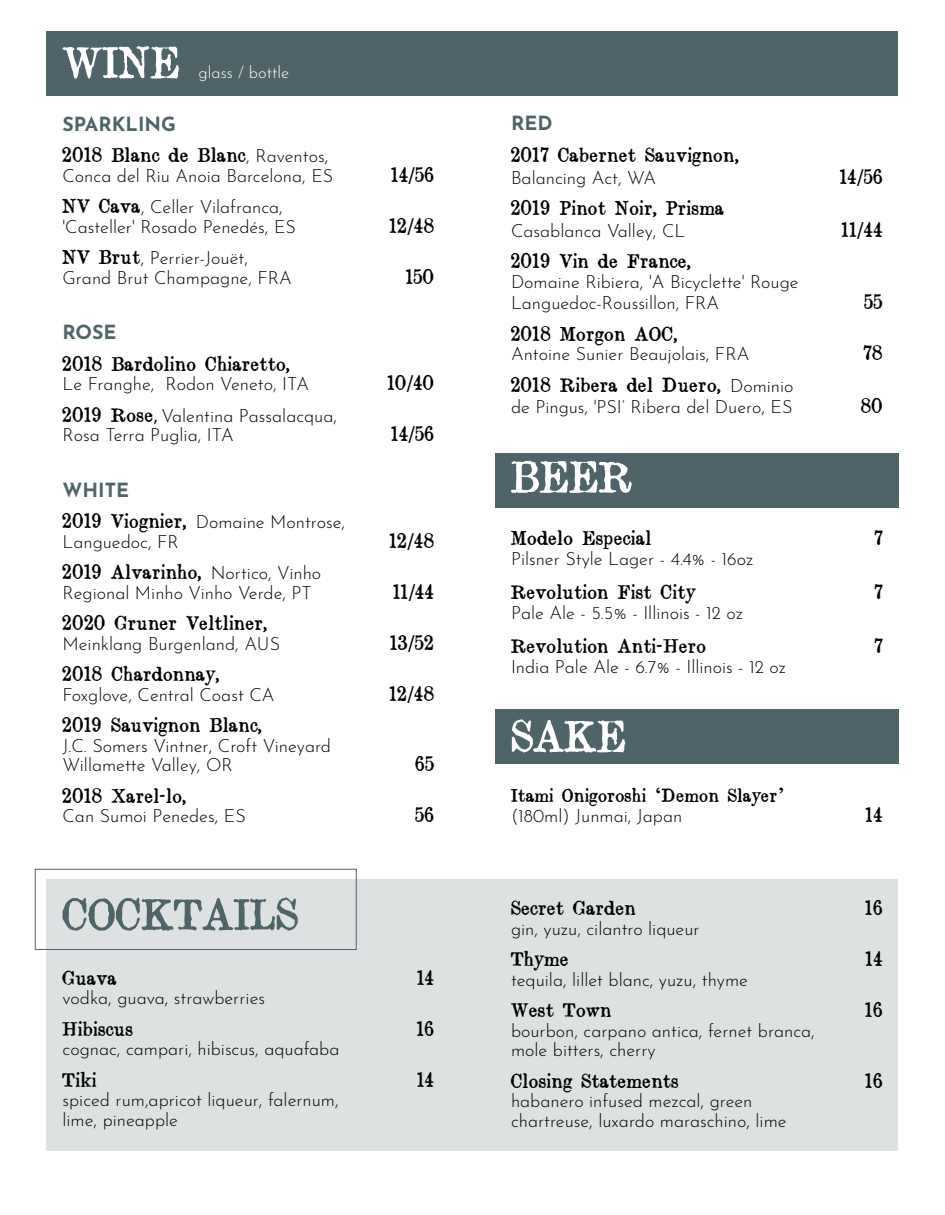
<style>
.page{position:relative;width:945px;height:1215px;background:#fff}
.page>*{position:absolute;margin:0;border:0;box-sizing:border-box;transform-origin:0 0}
.t1{font:51px "Orwell";letter-spacing:-.025em;color:#fff}
.t2{font:51px "Orwell";letter-spacing:-.025em;color:#4f6469}
.t3{font:22.5px "Orwell";color:#000}
.t4{font:21px "Orwell";color:#000}
.t5{font:700 19.5px "Josefin Sans";color:#4f6469}
.t6{font:300 18px/19.5px "Josefin Sans";color:#000}
.t7{font:300 16.5px "Josefin Sans";color:#fff}
.s1{font-family:"Josefin Sans";font-weight:300;font-size:18px}
.s2{font-family:"Orwell";font-weight:400;font-size:22.5px}
.s3{font-family:"Myriad Pro";font-weight:400}
</style>
<div class="page">
<div style="left:46px;top:879px;width:852px;height:271px;background:#dde1e2"></div>
<div style="left:46px;top:31px;width:852px;height:64px;background:#4f6469"></div>
<div style="left:495px;top:453px;width:403px;height:55px;background:#4f6469"></div>
<div style="left:495px;top:710px;width:403px;height:54px;background:#4f6469"></div>
<div style="left:35px;top:869px;width:322px;height:81px;border:1px solid #4f6469"></div>
<h1 class="t1" style="left:63px;top:30px;width:120px">WINE</h1>
<p class="t7" style="left:199px;top:60px;width:92px">glass / bottle</p>
<p class="t5" style="left:63px;top:107px;width:115px">SPARKLING</p>
<p class="t3" style="left:63px;top:141px;width:267px">2018 Blanc de Blanc<span class="s1">, Raventos,</span></p>
<p class="t6" style="left:63px;top:164px;width:272px">Conca del Riu Anoia Barcelona, ES</p>
<p class="t3" style="left:392px;top:160px;width:45px">14/56</p>
<p class="t6" style="left:63px;top:196px;width:235px"><span class="s2">NV Cava</span>, Celler Vilafranca, 'Casteller' Rosado Penedés, ES</p>
<p class="t3" style="left:390px;top:211px;width:46px">12/48</p>
<p class="t6" style="left:63px;top:247px;width:231px"><span class="s2">NV Brut</span>, Perrier-Jouët,<br>Grand Brut Champagne, FRA</p>
<p class="t3" style="left:406px;top:262px;width:30px">150</p>
<p class="t5" style="left:63px;top:315px;width:55px">ROSE</p>
<p class="t3" style="left:63px;top:349px;width:229px">2018 Bardolino Chiaretto,</p>
<p class="t6" style="left:63px;top:373px;width:248px">Le Franghe, Rodon Veneto, ITA</p>
<p class="t3" style="left:388px;top:369px;width:49px">10/40</p>
<p class="t6" style="left:63px;top:404px;width:276px"><span class="s2">2019 Rose</span><span class="s3">,</span> Valentina Passalacqua,<br>Rosa Terra Puglia, ITA</p>
<p class="t3" style="left:392px;top:420px;width:45px">14/56</p>
<p class="t5" style="left:63px;top:473px;width:68px">WHITE</p>
<p class="t6" style="left:63px;top:511px;width:284px"><span class="s2">2019 Viognier,</span> Domaine Montrose,<br>Languedoc, FR</p>
<p class="t3" style="left:390px;top:526px;width:46px">12/48</p>
<p class="t3" style="left:63px;top:558px;width:260px">2019 Alvarinho, <span class="s1">Nortico, Vinho</span></p>
<p class="t6" style="left:63px;top:581px;width:251px">Regional Minho Vinho Verde, PT</p>
<p class="t3" style="left:393px;top:577px;width:43px">11/44</p>
<p class="t3" style="left:63px;top:609px;width:207px">2020 Gruner Veltliner,</p>
<p class="t6" style="left:63px;top:632px;width:219px">Meinklang Burgenland, AUS</p>
<p class="t3" style="left:390px;top:628px;width:46px">13/52</p>
<p class="t3" style="left:63px;top:660px;width:159px">2018 Chardonnay,</p>
<p class="t6" style="left:63px;top:683px;width:213px">Foxglove, Central Coast CA</p>
<p class="t3" style="left:390px;top:679px;width:46px">12/48</p>
<p class="t3" style="left:63px;top:711px;width:201px">2019 Sauvignon Blanc,</p>
<p class="t6" style="left:63px;top:734px;width:270px">J.C. Somers Vintner, Croft Vineyard<br>Willamette Valley, OR</p>
<p class="t3" style="left:416px;top:750px;width:21px">65</p>
<p class="t3" style="left:63px;top:781px;width:126px">2018 Xarel-lo,</p>
<p class="t6" style="left:63px;top:805px;width:185px">Can Sumoi Penedes, ES</p>
<p class="t3" style="left:416px;top:801px;width:21px">56</p>
<h1 class="t2" style="left:63px;top:882px;width:238px">COCKTAILS</h1>
<p class="t3" style="left:63px;top:963px;width:56px">Guava</p>
<p class="t3" style="left:417px;top:963px;width:19px">14</p>
<p class="t6" style="left:63px;top:986px;width:204px">vodka, guava, strawberries</p>
<p class="t3" style="left:63px;top:1014px;width:73px">Hibiscus</p>
<p class="t3" style="left:417px;top:1014px;width:19px">16</p>
<p class="t6" style="left:63px;top:1037px;width:278px">cognac, campari, hibiscus, aquafaba</p>
<p class="t3" style="left:63px;top:1065px;width:36px">Tiki</p>
<p class="t3" style="left:417px;top:1065px;width:19px">14</p>
<p class="t6" style="left:63px;top:1088px;width:278px">spiced rum,apricot liqueur, falernum, lime, pineapple</p>
<p class="t5" style="left:511px;top:106px;width:43px">RED</p>
<p class="t3" style="left:511px;top:140px;width:230px">2017 Cabernet Sauvignon,</p>
<p class="t6" style="left:511px;top:166px;width:147px">Balancing Act, WA</p>
<p class="t3" style="left:840px;top:162px;width:45px">14/56</p>
<p class="t3" style="left:511px;top:193px;width:215px">2019 Pinot Noir, Prisma</p>
<p class="t6" style="left:511px;top:219px;width:176px">Casablanca Valley, CL</p>
<p class="t3" style="left:842px;top:215px;width:43px">11/44</p>
<p class="t3" style="left:511px;top:247px;width:182px">2019 Vin de France,</p>
<p class="t6" style="left:511px;top:269px;width:289px;line-height:21.6px">Domaine Ribiera, 'A Bicyclette' Rouge<br>Languedoc-Roussillon, FRA</p>
<p class="t3" style="left:865px;top:288px;width:20px">55</p>
<p class="t3" style="left:511px;top:319px;width:168px">2018 Morgon AOC,</p>
<p class="t6" style="left:511px;top:342px;width:240px">Antoine Sunier Beaujolais, FRA</p>
<p class="t3" style="left:864px;top:339px;width:21px">78</p>
<p class="t3" style="left:511px;top:370px;width:284px">2018 Ribera del Duero, <span class="s1">Dominio</span></p>
<p class="t6" style="left:511px;top:396px;width:283px">de Pingus, 'PSI’ Ribera del Duero, ES</p>
<p class="t3" style="left:861px;top:392px;width:24px">80</p>
<h1 class="t1" style="left:511px;top:444px;width:125px">BEER</h1>
<p class="t3" style="left:511px;top:524px;width:142px">Modelo Especial</p>
<p class="t3" style="left:875px;top:524px;width:10px">7</p>
<p class="t6" style="left:511px;top:547px;width:244px">Pilsner Style Lager - 4.4% - 16oz</p>
<p class="t3" style="left:511px;top:578px;width:186px">Revolution Fist City</p>
<p class="t3" style="left:875px;top:578px;width:10px">7</p>
<p class="t6" style="left:511px;top:601px;width:234px">Pale Ale - 5.5% - Illinois - 12 oz</p>
<p class="t3" style="left:511px;top:632px;width:197px">Revolution Anti-Hero</p>
<p class="t3" style="left:875px;top:632px;width:10px">7</p>
<p class="t6" style="left:511px;top:655px;width:277px">India Pale Ale - 6.7% - Illinois - 12 oz</p>
<h1 class="t1" style="left:511px;top:703px;width:118px">SAKE</h1>
<p class="t4" style="left:511px;top:782px;width:275px">Itami Onigoroshi ‘Demon Slayer’</p>
<p class="t6" style="left:511px;top:804px;width:173px">(180ml) Junmai, Japan</p>
<p class="t3" style="left:866px;top:800px;width:19px">14</p>
<p class="t3" style="left:511px;top:894px;width:127px">Secret Garden</p>
<p class="t3" style="left:866px;top:894px;width:19px">16</p>
<p class="t6" style="left:511px;top:917px;width:190px">gin, yuzu, cilantro liqueur</p>
<p class="t3" style="left:511px;top:945px;width:60px">Thyme</p>
<p class="t3" style="left:866px;top:945px;width:19px">14</p>
<p class="t6" style="left:511px;top:968px;width:239px">tequila, lillet blanc, yuzu, thyme</p>
<p class="t3" style="left:511px;top:996px;width:103px">West Town</p>
<p class="t3" style="left:866px;top:996px;width:19px">16</p>
<p class="t6" style="left:511px;top:1019px;width:305px">bourbon, carpano antica, fernet branca, mole bitters, cherry</p>
<p class="t3" style="left:511px;top:1066px;width:170px">Closing Statements</p>
<p class="t3" style="left:866px;top:1066px;width:19px">16</p>
<p class="t6" style="left:511px;top:1090px;width:277px">habanero infused mezcal, green chartreuse, luxardo maraschino, lime</p>
</div>
